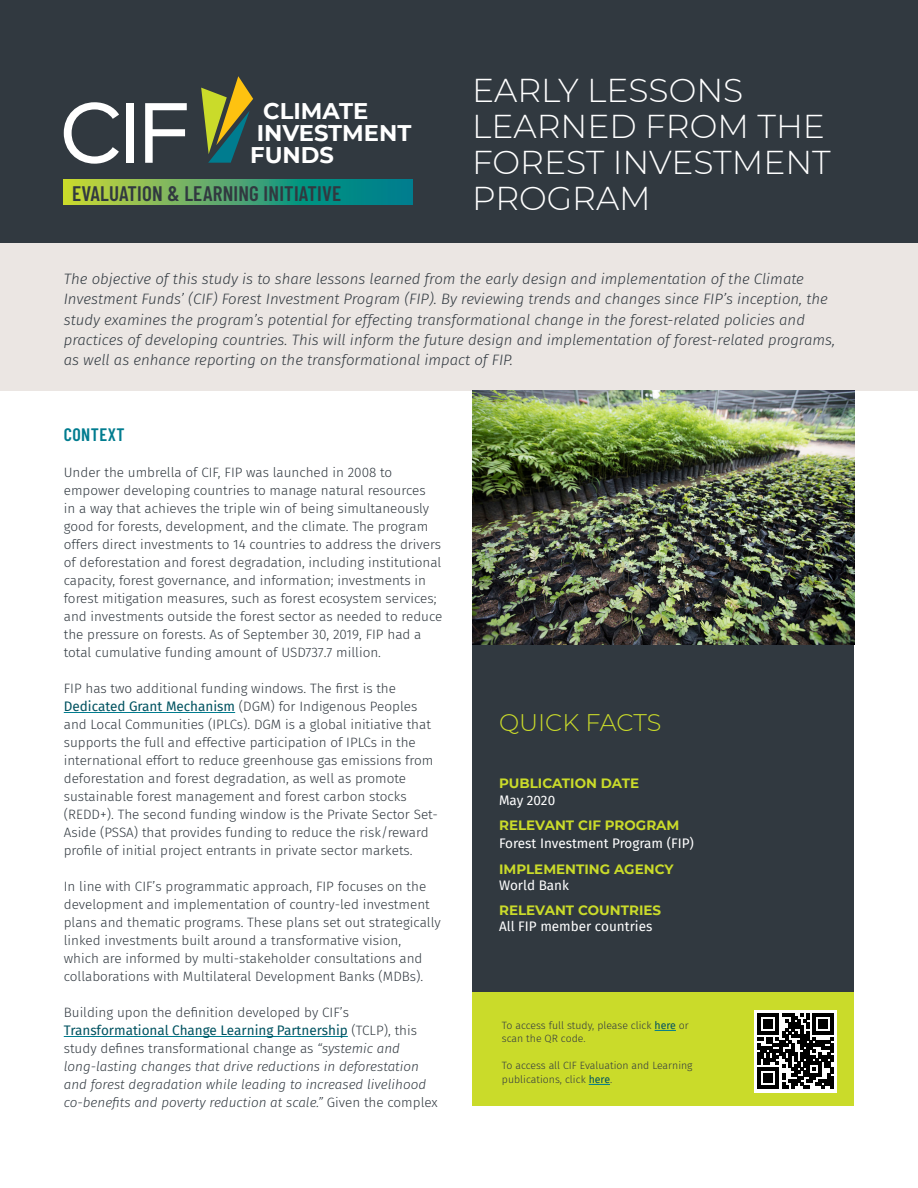
<style>
.page{position:relative;width:918px;height:1188px;background:#fff}
.page>*{position:absolute;margin:0;border:0;box-sizing:border-box;transform-origin:0 0}
.Heading_2_pager{font:300 33px/36px "Montserrat";color:#fff}
.Quick_Facts_heading{font:300 24px "Montserrat";letter-spacing:-.005em;color:#cadb2a}
.t1{font:700 22.65px/21.8px "Montserrat";color:#fff}
.Evaluation___Learnin{font:600 21px "Barlow Condensed";letter-spacing:.01em;color:#313940}
.Headline_paragraph{font:600 18px "Barlow Condensed";letter-spacing:.025em;color:#007c8f}
.Intro_paragraph_text{font:italic 300 15px/20.2px "Fira Sans";color:#313940}
.Text{font:300 13.5px/18px "Fira Sans";color:#313940}
.Text-2{font:italic 300 13.5px/18px "Fira Sans";color:#313940}
.Project_Data_bold{font:13.5px/18px "Fira Sans";color:#fff}
.Project_Data_bold-2{font:700 13.5px "Montserrat";color:#cadb2a}
.Project_Data{font:13.5px "Fira Sans";color:#fff}
.Text_small{font:300 10.5px/13.5px "Fira Sans";color:#313940}
.s1{font-weight:400;color:#005260}
.s2{font-style:normal}
.s3{font-weight:400;font-style:normal;color:#005260}
.s4{font-family:"Montserrat";font-weight:700;color:#cadb2a}
</style>
<div class="page">
<hr style="left:64px;top:712px;width:171px;height:1px;background:#007c8f">
<hr style="left:64px;top:1036px;width:284px;height:1px;background:#007c8f">
<div style="left:472px;top:991px;width:382px;height:115px;background:#cadb2a"></div>
<div style="left:0;top:243px;width:918px;height:148px;background:#ebe6e3"></div>
<div style="left:0;top:0;width:918px;height:243px;background:#313940"></div>
<svg style="left:655px;top:1030px;width:21px;height:1px"></svg>
<svg style="left:589px;top:1084px;width:21px;height:1px"></svg>
<svg style="left:64px;top:180px;width:348px;height:25px;background:#4ea66b"></svg>
<svg style="left:64px;top:102px;width:55px;height:62px"></svg>
<div style="left:126px;top:103px;width:7px;height:60px;background:#fff"></div>
<svg style="left:145px;top:103px;width:42px;height:60px"></svg>
<svg style="left:201px;top:76px;width:52px;height:87px"></svg>
<div style="left:472px;top:621px;width:382px;height:370px;background:#313940"></div>
<img style="left:472px;top:391px;width:382px;height:254px">
<div style="left:754px;top:1010px;width:83px;height:83px;background:linear-gradient(to right,#fff,#fff)"></div>
<svg style="left:758px;top:1014px;width:75px;height:75px;background:#535353"></svg>
<p class="t1" style="left:250px;top:99px;width:163px;text-indent:13px">CLIMATE<br>INVESTMENT<br>FUNDS</p>
<p class="Evaluation___Learnin" style="left:72px;top:178px;width:271px">EVALUATION &amp; LEARNING INITIATIVE</p>
<p class="Heading_2_pager" style="left:472px;top:72px;width:360px">EARLY LESSONS<br>LEARNED FROM THE<br>FOREST INVESTMENT<br>PROGRAM</p>
<p class="Intro_paragraph_text" style="left:64px;top:269px;width:773px">The objective of this study is to share lessons learned from the early design and implementation of the Climate Investment Funds’ (CIF) Forest Investment Program (FIP). By reviewing trends and changes since FIP’s inception, the study examines the program’s potential for effecting transformational change in the forest-related policies and practices of developing countries. This will inform the future design and implementation of forest-related programs, as well as enhance reporting on the transformational impact of FIP.</p>
<p class="Headline_paragraph" style="left:64px;top:422px;width:62px">CONTEXT</p>
<p class="Text" style="left:64px;top:463px;width:380px">Under the umbrella of CIF, FIP was launched in 2008 to empower developing countries to manage natural resources<br>in a way that achieves the triple win of being simultaneously good for forests, development, and the climate. The program offers direct investments to 14 countries to address the drivers of deforestation and forest degradation, including institutional capacity, forest governance, and information; investments in forest mitigation measures, such as forest ecosystem services; and investments outside the forest sector as needed to reduce the pressure on forests. As of September 30, 2019, FIP had a total cumulative funding amount of USD737.7 million.</p>
<p class="Text" style="left:64px;top:679px;width:375px">FIP has two additional funding windows. The first is the <span class="s1">Dedicated Grant Mechanism</span> (DGM) for Indigenous Peoples and Local Communities (IPLCs). DGM is a global initiative that supports the full and effective participation of IPLCs in the international effort to reduce greenhouse gas emissions from deforestation and forest degradation, as well as promote sustainable forest management and forest carbon stocks (REDD+). The second funding window is the Private Sector Set-Aside (PSSA) that provides funding to reduce the risk/reward profile of initial project entrants in private sector markets.</p>
<p class="Text" style="left:64px;top:877px;width:378px">In line with CIF’s programmatic approach, FIP focuses on the development and implementation of country-led investment plans and thematic programs. These plans set out strategically linked investments built around a transformative vision,<br>which are informed by multi-stakeholder consultations and collaborations with Multilateral Development Banks (MDBs).</p>
<p class="Text-2" style="left:64px;top:1003px;width:376px"><span class="s2">Building upon the definition developed by CIF’s </span><span class="s3">Transformational Change Learning Partnership</span> <span class="s2">(TCLP), this study defines transformational change as</span> “systemic and long-lasting changes that drive reductions in deforestation and forest degradation while leading to increased livelihood co-benefits and poverty reduction at scale.” <span class="s2">Given the complex</span></p>
<p class="Quick_Facts_heading" style="left:499px;top:706px;width:164px">QUICK FACTS</p>
<p class="Project_Data_bold-2" style="left:499px;top:774px;width:142px">PUBLICATION DATE</p>
<p class="Project_Data_bold" style="left:499px;top:791px;width:58px">May 2020</p>
<p class="Project_Data_bold" style="left:499px;top:816px;width:196px"><span class="s4">RELEVANT CIF PROGRAM<br></span>Forest Investment Program (FIP)</p>
<p class="Project_Data_bold-2" style="left:499px;top:859px;width:176px">IMPLEMENTING AGENCY</p>
<p class="Project_Data" style="left:499px;top:875px;width:72px">World Bank</p>
<p class="Project_Data_bold-2" style="left:499px;top:900px;width:164px">RELEVANT COUNTRIES</p>
<p class="Project_Data" style="left:499px;top:916px;width:155px">All FIP member countries</p>
<p class="Text_small" style="left:502px;top:1018px;width:188px">To access full study, please click <span class="s1">here</span> or scan the QR code.</p>
<p class="Text_small" style="left:502px;top:1059px;width:192px">To access all CIF Evaluation and Learning publications, click <span class="s1">here</span>.</p>
</div>
